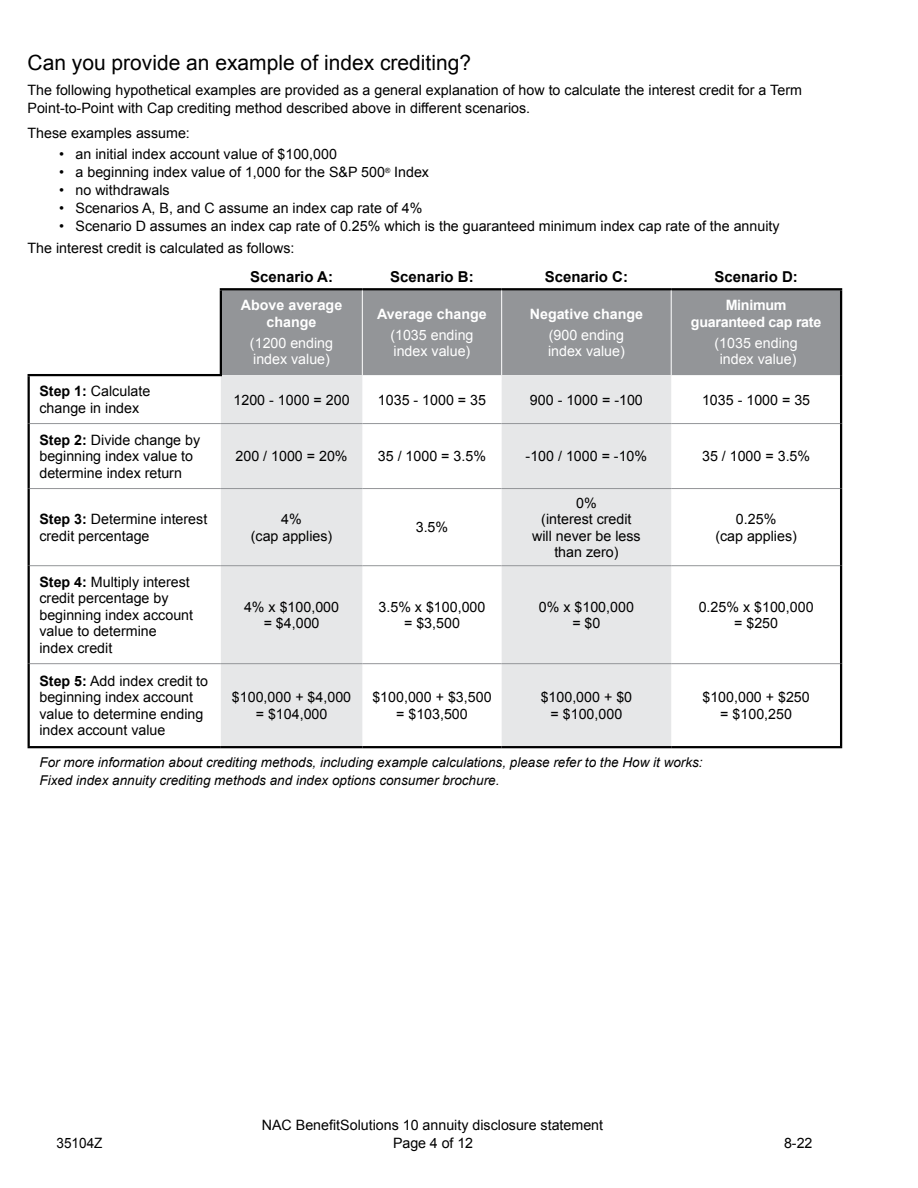
<style>
.page{position:relative;width:918px;height:1188px;background:#fff}
.page>*{position:absolute;margin:0;border:0;box-sizing:border-box;transform-origin:0 0}
.t1{font:21px "Arial";color:#000}
.t2{font:700 15px "Arial";color:#000}
.t3{font:14.25px/16.5px "Arial";color:#000;text-align:center}
.t4{font:14.25px/16.5px "Arial";color:#fff}
.t5{font:700 14.25px/16.5px "Arial";color:#fff;text-align:center}
.t6{font:700 14.25px/16.5px "Arial";letter-spacing:-.02em;color:#fff;text-align:center}
.t7{font:14.25px "Arial";color:#000;scale:.95 1}
.t8{font:italic 13.5px/18px "Arial";color:#000}
.s1{font-weight:700}
</style>
<div class="page">
<div style="left:222px;top:290px;width:618px;height:85px;background:#939598"></div>
<svg style="left:221px;top:375px;width:450px;height:371px;fill:#e6e7e8"></svg>
<hr style="left:28px;top:374px;width:194px;height:2px;background:#000">
<hr style="left:28px;top:376px;width:2px;height:48px;background:#000">
<hr style="left:28px;top:424px;width:2px;height:65px;background:#000">
<hr style="left:28px;top:489px;width:2px;height:77px;background:#000">
<hr style="left:28px;top:566px;width:2px;height:98px;background:#000">
<hr style="left:28px;top:664px;width:2px;height:82px;background:#000">
<hr style="left:28px;top:746px;width:193px;height:2px;background:#000">
<hr style="left:221px;top:746px;width:141px;height:2px;background:#000">
<hr style="left:362px;top:746px;width:140px;height:2px;background:#000">
<hr style="left:502px;top:746px;width:169px;height:2px;background:#000">
<hr style="left:671px;top:746px;width:171px;height:2px;background:#000">
<hr style="left:840px;top:375px;width:2px;height:49px;background:#000">
<hr style="left:840px;top:424px;width:2px;height:65px;background:#000">
<hr style="left:840px;top:489px;width:2px;height:77px;background:#000">
<hr style="left:840px;top:566px;width:2px;height:98px;background:#000">
<hr style="left:840px;top:664px;width:2px;height:82px;background:#000">
<hr style="left:220px;top:290px;width:2px;height:84px;background:#000">
<hr style="left:840px;top:290px;width:2px;height:85px;background:#000">
<hr style="left:220px;top:288px;width:142px;height:2px;background:#000">
<hr style="left:362px;top:288px;width:140px;height:2px;background:#000">
<hr style="left:502px;top:288px;width:169px;height:2px;background:#000">
<hr style="left:671px;top:288px;width:171px;height:2px;background:#000">
<hr style="left:362px;top:290px;width:1px;height:85px;background:#fff">
<hr style="left:501px;top:290px;width:1px;height:85px;background:#fff">
<hr style="left:671px;top:290px;width:1px;height:85px;background:#fff">
<hr style="left:30px;top:423px;width:191px;height:1px;background:#939598">
<hr style="left:221px;top:423px;width:141px;height:1px;background:#939598">
<hr style="left:362px;top:423px;width:140px;height:1px;background:#939598">
<hr style="left:502px;top:423px;width:169px;height:1px;background:#939598">
<hr style="left:671px;top:423px;width:169px;height:1px;background:#939598">
<hr style="left:30px;top:488px;width:191px;height:1px;background:#939598">
<hr style="left:221px;top:488px;width:141px;height:1px;background:#939598">
<hr style="left:362px;top:488px;width:140px;height:1px;background:#939598">
<hr style="left:502px;top:488px;width:169px;height:1px;background:#939598">
<hr style="left:671px;top:488px;width:169px;height:1px;background:#939598">
<hr style="left:30px;top:565px;width:191px;height:1px;background:#939598">
<hr style="left:221px;top:565px;width:141px;height:1px;background:#939598">
<hr style="left:362px;top:565px;width:140px;height:1px;background:#939598">
<hr style="left:502px;top:565px;width:169px;height:1px;background:#939598">
<hr style="left:671px;top:565px;width:169px;height:1px;background:#939598">
<hr style="left:30px;top:663px;width:191px;height:1px;background:#939598">
<hr style="left:221px;top:663px;width:141px;height:1px;background:#939598">
<hr style="left:362px;top:663px;width:140px;height:1px;background:#939598">
<hr style="left:502px;top:663px;width:169px;height:1px;background:#939598">
<hr style="left:671px;top:663px;width:169px;height:1px;background:#939598">
<h1 class="t1" style="left:28px;top:49px;width:445px">Can you provide an example of index crediting?</h1>
<p class="t3" style="left:28px;top:81px;width:776px;line-height:18px;text-align:left">The following hypothetical examples are provided as a general explanation of how to calculate the interest credit for a Term<br>Point-to-Point with Cap crediting method described above in different scenarios.</p>
<p class="t3" style="left:28px;top:125px;width:164px">These examples assume:</p>
<p class="t3" style="left:59px;top:146px;width:279px">• an initial index account value of $100,000</p>
<p class="t3" style="left:59px;top:164px;width:372px">• a beginning index value of 1,000 for the S&amp;P 500<sup>®</sup> Index</p>
<p class="t3" style="left:59px;top:182px;width:112px">• no withdrawals</p>
<p class="t3" style="left:59px;top:200px;width:365px">• Scenarios A, B, and C assume an index cap rate of 4%</p>
<p class="t3" style="left:28px;top:216px;width:754px;line-height:21.5px;text-align:left;text-indent:31px">• Scenario D assumes an index cap rate of 0.25% which is the guaranteed minimum index cap rate of the annuity<br>The interest credit is calculated as follows:</p>
<p class="t2" style="left:250px;top:266px;width:84px">Scenario A:</p>
<p class="t2" style="left:390px;top:266px;width:85px">Scenario B:</p>
<p class="t2" style="left:545px;top:266px;width:85px">Scenario C:</p>
<p class="t2" style="left:714px;top:266px;width:85px">Scenario D:</p>
<p class="t5" style="left:241px;top:298px;width:103px">Above average change</p>
<p class="t4" style="left:250px;top:335px;width:85px">(1200 ending index value)</p>
<p class="t6" style="left:691px;top:298px;width:132px">Minimum guaranteed cap rate</p>
<p class="t4" style="left:715px;top:335px;width:85px;text-align:center">(1035 ending index value)</p>
<p class="t5" style="left:377px;top:306px;width:111px">Average change</p>
<p class="t4" style="left:390px;top:326px;width:85px">(1035 ending index value)</p>
<p class="t5" style="left:530px;top:306px;width:115px">Negative change</p>
<p class="t4" style="left:548px;top:326px;width:78px">(900 ending index value)</p>
<p class="t3" style="left:39px;top:383px;width:112px;text-align:left"><span class="s1">Step 1:</span> Calculate change in index</p>
<p class="t3" style="left:234px;top:391px;width:118px">1200 - 1000 = 200</p>
<p class="t3" style="left:378px;top:391px;width:110px">1035 - 1000 = 35</p>
<p class="t3" style="left:530px;top:391px;width:114px">900 - 1000 = -100</p>
<p class="t3" style="left:702px;top:391px;width:110px">1035 - 1000 = 35</p>
<p class="t3" style="left:39px;top:432px;width:162px;text-align:left"><span class="s1">Step 2:</span> Divide change by beginning index value to determine index return</p>
<p class="t3" style="left:236px;top:448px;width:114px">200 / 1000 = 20%</p>
<p class="t3" style="left:378px;top:448px;width:110px">35 / 1000 = 3.5%</p>
<p class="t3" style="left:526px;top:448px;width:123px">-100 / 1000 = -10%</p>
<p class="t3" style="left:702px;top:448px;width:110px">35 / 1000 = 3.5%</p>
<p class="t3" style="left:39px;top:511px;width:169px;text-align:left"><span class="s1">Step 3:</span> Determine interest credit percentage</p>
<p class="t3" style="left:251px;top:511px;width:83px">4%<br>(cap applies)</p>
<p class="t3" style="left:416px;top:519px;width:34px">3.5%</p>
<p class="t3" style="left:532px;top:494px;width:110px">0%<br>(interest credit will never be less than zero)</p>
<p class="t3" style="left:715px;top:511px;width:83px">0.25%<br>(cap applies)</p>
<p class="t3" style="left:39px;top:574px;width:155px;text-align:left"><span class="s1">Step 4:</span> Multiply interest credit percentage by beginning index account value to determine index credit</p>
<p class="t3" style="left:244px;top:599px;width:97px">4% x $100,000 = $4,000</p>
<p class="t3" style="left:379px;top:599px;width:108px">3.5% x $100,000 = $3,500</p>
<p class="t3" style="left:539px;top:599px;width:97px">0% x $100,000 = $0</p>
<p class="t3" style="left:699px;top:599px;width:116px">0.25% x $100,000 = $250</p>
<p class="t3" style="left:39px;top:673px;width:170px;text-align:left"><span class="s1">Step 5:</span> Add index credit to beginning index account value to determine ending index account value</p>
<p class="t3" style="left:232px;top:689px;width:121px">$100,000 + $4,000 = $104,000</p>
<p class="t3" style="left:372px;top:689px;width:121px">$100,000 + $3,500 = $103,500</p>
<p class="t3" style="left:541px;top:689px;width:93px">$100,000 + $0 = $100,000</p>
<p class="t3" style="left:702px;top:689px;width:109px">$100,000 + $250 = $100,250</p>
<p class="t8" style="left:39px;top:753px;width:665px">For more information about crediting methods, including example calculations, please refer to the How it works:<br>Fixed index annuity crediting methods and index options consumer brochure.</p>
<p class="t3" style="left:262px;top:1116px;width:343px">NAC BenefitSolutions 10 annuity disclosure statement</p>
<p class="t7" style="left:57px;top:1133px;width:50px">35104Z</p>
<p class="t3" style="left:393px;top:1134px;width:82px">Page 4 of 12</p>
<p class="t3" style="left:784px;top:1134px;width:30px">8-22</p>
</div>
